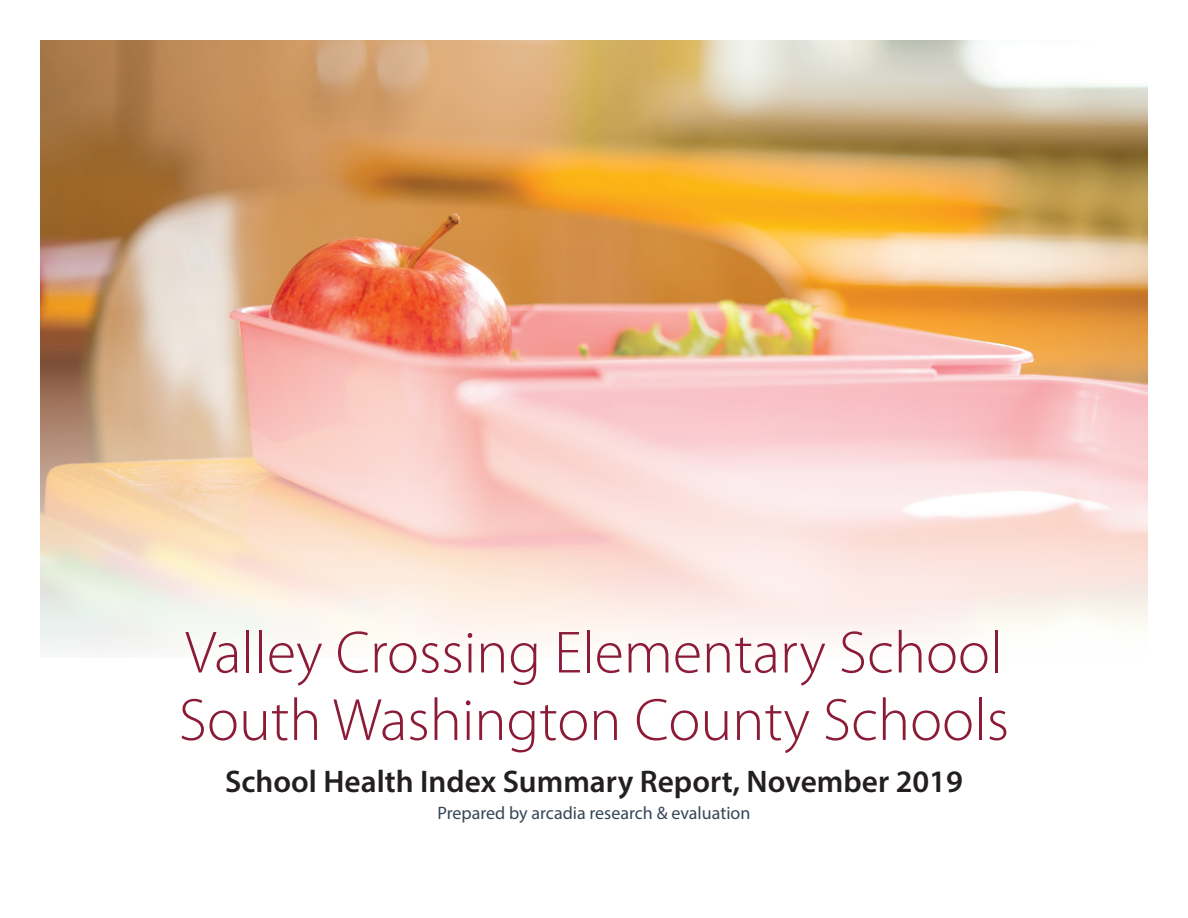
<style>
.page{position:relative;width:1188px;height:918px;background:#fff}
.page>*{position:absolute;margin:0;border:0;box-sizing:border-box;transform-origin:0 0}
.t1{font:300 60px/67.5px "Myriad Pro";color:#8b1b37}
.t2{font:600 31.35px "Myriad Pro";color:#231f20}
.t3{font:18px "Myriad Pro";color:#364656}
</style>
<div class="page">
<img style="left:40px;top:40px;width:1108px;height:610px">
<p class="t1" style="left:179px;top:618px;width:832px">Valley Crossing Elementary School<br>South Washington County Schools</p>
<p class="t2" style="left:225px;top:761px;width:739px">School Health Index Summary Report, November 2019</p>
<p class="t3" style="left:438px;top:802px;width:314px">Prepared by arcadia research &amp; evaluation</p>
</div>
